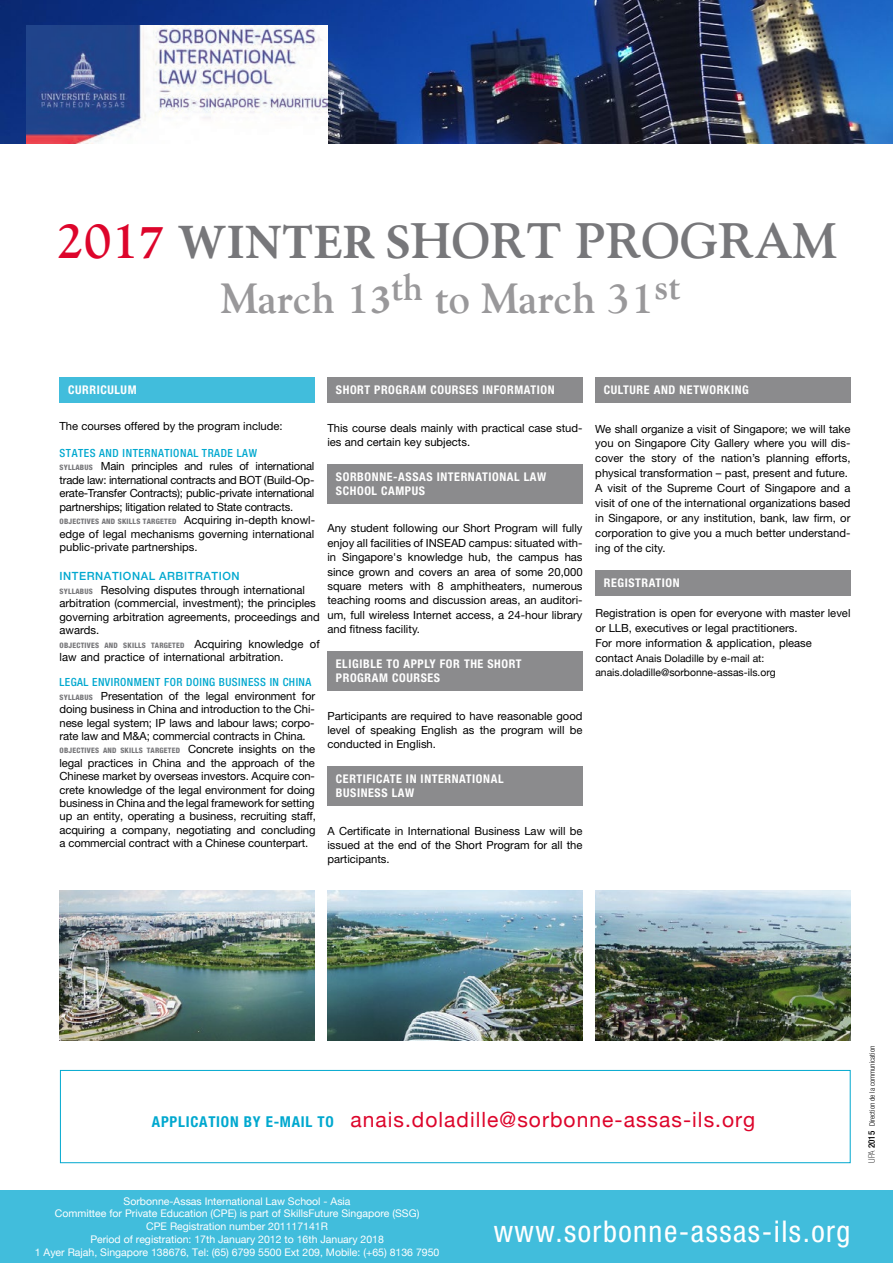
<style>
.page{position:relative;width:893px;height:1263px;background:#fff}
.page>*{position:absolute;margin:0;border:0;box-sizing:border-box;transform-origin:0 0}
.t1{font:700 49.5px "Goudy";color:#77777a}
.t2{font:700 42px "Goudy";color:#99989a}
.t3{font:condensed 30px "Helvetica Neue LT Std";letter-spacing:.05em;color:#fff}
.t4{font:21px "Helvetica Neue";letter-spacing:.05em;color:#dd052b}
.t5{font:700 condensed 12px/14.4px "Helvetica Neue LT Std";letter-spacing:.05em;color:#fff}
.t6{font:11.25px/14.4px "Helvetica Neue LT Std";color:#000}
.t7{font:11.25px/13.5px "Helvetica Neue LT Std";letter-spacing:-.02em;color:#000}
.t8{font:11.25px/13.5px "Helvetica Neue";color:#000}
.t9{font:10.5px/12.8px "Helvetica Neue";color:#fff;text-align:center}
.t10{font:10.35px/14.1px "Helvetica Neue";color:#000}
.t11{font:500 condensed 9px "Helvetica Neue LT Std";color:#000}
.t12{font:800 condensed 7.5px "Helvetica Neue LT Std";letter-spacing:.03em;color:#77777a}
.t13{font:300 condensed 7.5px "Helvetica Neue LT Std";color:#000}
.s1{color:#dd052b}
.s2{font-family:"Minion Pro";color:#dd052b}
.s3{font-family:"Minion Pro"}
.s4{font-weight:500;font-stretch:condensed;color:#00a8cf}
.s5{font-weight:800;font-stretch:condensed;font-size:7.5px;color:#77777a}
.s6{font-weight:400;font-stretch:normal;font-size:11.25px;color:#000}
.s7{font-weight:500;color:#00a8cf}
.s8{font-family:"Helvetica Neue LT Std";font-weight:800;font-stretch:condensed;font-size:7.5px;color:#77777a}
.s9{font-family:"Helvetica Neue";font-weight:400;font-stretch:normal;font-size:11.25px;color:#000}
.s10{font-family:"Helvetica Neue LT Std"}
.s11{font-family:"Helvetica Neue"}
.s12{font-family:"Helvetica Neue LT Std";font-size:11.25px}
.s13{font-size:11.25px}
.s14{font-family:"Helvetica Neue LT Std";font-weight:700;font-stretch:condensed;font-size:15px;color:#00a8cf}
.s15{font-weight:100}
</style>
<div class="page">
<div style="left:327px;top:377px;width:256px;height:26px;background:#8b8b8d"></div>
<div style="left:327px;top:463px;width:256px;height:40px;background:#8b8b8d"></div>
<div style="left:327px;top:651px;width:256px;height:40px;background:#8b8b8d"></div>
<div style="left:327px;top:766px;width:256px;height:40px;background:#8b8b8d"></div>
<div style="left:595px;top:377px;width:255px;height:26px;background:#8b8b8d"></div>
<div style="left:595px;top:570px;width:255px;height:26px;background:#8b8b8d"></div>
<div style="left:60px;top:1070px;width:790px;height:93px;border:1px solid #00a8cf"></div>
<img style="left:0;top:0;width:893px;height:143px">
<div style="left:0;top:1191px;width:893px;height:72px;background:#41bddc"></div>
<div style="left:60px;top:377px;width:255px;height:26px;background:#41bddc"></div>
<img style="left:595px;top:891px;width:255px;height:150px">
<img style="left:327px;top:891px;width:256px;height:150px">
<img style="left:60px;top:891px;width:255px;height:150px">
<img style="left:27px;top:26px;width:300px;height:118px">
<h1 class="t1" style="left:57px;top:210px;width:782px"><span class="s1">201</span><span class="s2">7</span> <span class="s3">WINTER S</span>HORT PROGRAM</h1>
<h2 class="t2" style="left:221px;top:273px;width:461px">March 1<span class="s3">3</span><sup>th</sup> to March 31<sup>st</sup></h2>
<p class="t5" style="left:336px;top:383px;width:220px">SHORT PROGRAM COURSES INFORMATION</p>
<p class="t6" style="left:327px;top:420px;width:257px">This course deals mainly with practical case stud&shy;ies and certain key subjects.</p>
<p class="t5" style="left:336px;top:469px;width:212px">SORBONNE-ASSAS INTERNATIONAL LAW<br>SCHOOL CAMPUS</p>
<p class="t6" style="left:327px;top:521px;width:257px;text-align:justify">Any student following our Short Program will fully enjoy all facilities of INSEAD campus: situated with&shy;in Singapore's knowledge hub, the campus has since grown and covers an area of some 20,000 square meters with 8 amphitheaters, numerous teaching rooms and discussion areas, an auditori&shy;um, full wireless Internet access, a 24-hour library and fitness facility.</p>
<p class="t5" style="left:336px;top:656px;width:187px">ELIGIBLE TO APPLY FOR THE SHORT<br>PROGRAM COURSES</p>
<p class="t6" style="left:327px;top:708px;width:257px;text-align:justify">Participants are required to have reasonable good level of speaking English as the program will be conducted in English.</p>
<p class="t5" style="left:336px;top:771px;width:169px">CERTIFICATE IN INTERNATIONAL<br>BUSINESS LAW</p>
<p class="t6" style="left:327px;top:823px;width:257px;text-align:justify">A Certificate in International Business Law will be issued at the end of the Short Program for all the participants.</p>
<p class="t5" style="left:68px;top:383px;width:70px">CURRICULUM</p>
<p class="t6" style="left:60px;top:418px;width:225px">The courses offered by the program include:</p>
<p class="t7" style="left:60px;top:446px;width:256px"><span class="s4">STATES AND INTERNATIONAL TRADE LAW<br></span><span class="s5">SYLLABUS</span> Main principles and rules of international trade law: international contracts and BOT (Build-Op&shy;erate-Transfer Contracts); public-private international partnerships; litigation related to State contracts.</p>
<p class="t12" style="left:60px;top:517px;width:257px">OBJECTIVES AND SKILLS TARGETED <span class="s6">Acquiring in-depth knowl-</span></p>
<p class="t6" style="left:60px;top:527px;width:256px;line-height:13.5px">edge of legal mechanisms governing international public-private partnerships.</p>
<p class="t8" style="left:60px;top:570px;width:262px"><span class="s7">INTERNATIONAL ARBITRATION<br></span><span class="s8">SYLLABUS</span> Resolving disputes through international arbitration (commercial, investment); the principles governing arbitration agreements, proceedings and awards.</p>
<p class="t12" style="left:60px;top:640px;width:262px">OBJECTIVES AND SKILLS TARGETED <span class="s9">Acquiring knowledge of</span></p>
<p class="t8" style="left:60px;top:651px;width:225px">law and practice of international arbitration<span class="s10">.</span></p>
<p class="t6" style="left:60px;top:675px;width:257px;line-height:13.4px"><span class="s4">LEGAL ENVIRONMENT FOR DOING BUSINESS IN CHINA </span><span class="s5">SYLLABUS</span> Presentation of the legal environment for doing business in China and introduction to the Chi&shy;nese legal system; IP laws and labour laws; corpo&shy;rate law and M&amp;A; commercial contracts in China.</p>
<p class="t12" style="left:60px;top:746px;width:257px">OBJECTIVES AND SKILLS TARGETED <span class="s6">Concrete insights on the</span></p>
<p class="t6" style="left:60px;top:756px;width:258px;line-height:13.4px;text-align:justify">legal practices in China and the approach of the Chinese market by overseas investors. Acquire con&shy;crete knowledge of the legal environment for doing business in China and the legal framework for setting up an entity, operating a business, recruiting staff, acquiring a company, negotiating and concluding a commercial contract with a Chinese counterpart.</p>
<p class="t5" style="left:604px;top:383px;width:147px">CULTURE AND NETWORKING</p>
<p class="t6" style="left:595px;top:421px;width:257px;line-height:14.9px">We shall organize a visit of Singapore; we will take you on Singapore City Gallery where you will dis&shy;cover the story of the nation’s planning efforts, physical transformation – past, present and future.<br>A visit of the Supreme Court of Singapore and a visit of one of the international organizations based in Singapore, or any institution, bank, law firm, or corporation to give you a much better understand&shy;ing of the city.</p>
<p class="t5" style="left:604px;top:576px;width:77px">REGISTRATION</p>
<p class="t6" style="left:595px;top:605px;width:257px;line-height:15.1px">Registration is open for everyone with master level or LLB, executives or legal practitioners.<br>For more information <span class="s11">&amp;</span> application, please</p>
<p class="t10" style="left:595px;top:652px;width:182px"><span class="s12">con</span><span class="s13">t</span><span class="s12">act</span> Anais Doladille by e-mail at: anais.doladille@sorbonne-assas-ils.org</p>
<h3 class="t4" style="left:152px;top:1104px;width:605px"><span class="s14">APPLICATION BY E-MAIL TO</span> anais.doladille@sorbonne-assas-ils.org</h3>
<p class="t9" style="left:35px;top:1195px;width:406px">Sorbonne-Assas International Law School - Asia<br>Committee for Private Education (CPE) is part of SkillsFuture Singapore (SSG)<br>CPE Registration number 201117141R<br>Period of registration: 17th January 2012 to 16th January 2018<br>1 Ayer Rajah, Singapore 138676, Tel: (65) 6799 5500 Ext 209, Mobile: (+65) 8136 7950</p>
<h3 class="t3" style="left:494px;top:1214px;width:358px">www.sorbonne-assas-ils.org</h3>
<p class="t13" style="left:868px;top:1126px;width:82px;rotate:-90deg">Direction de la communication</p>
<p class="t11" style="left:866px;top:1163px;width:34px;rotate:-90deg"><span class="s15">UPA</span> 2015</p>
</div>
